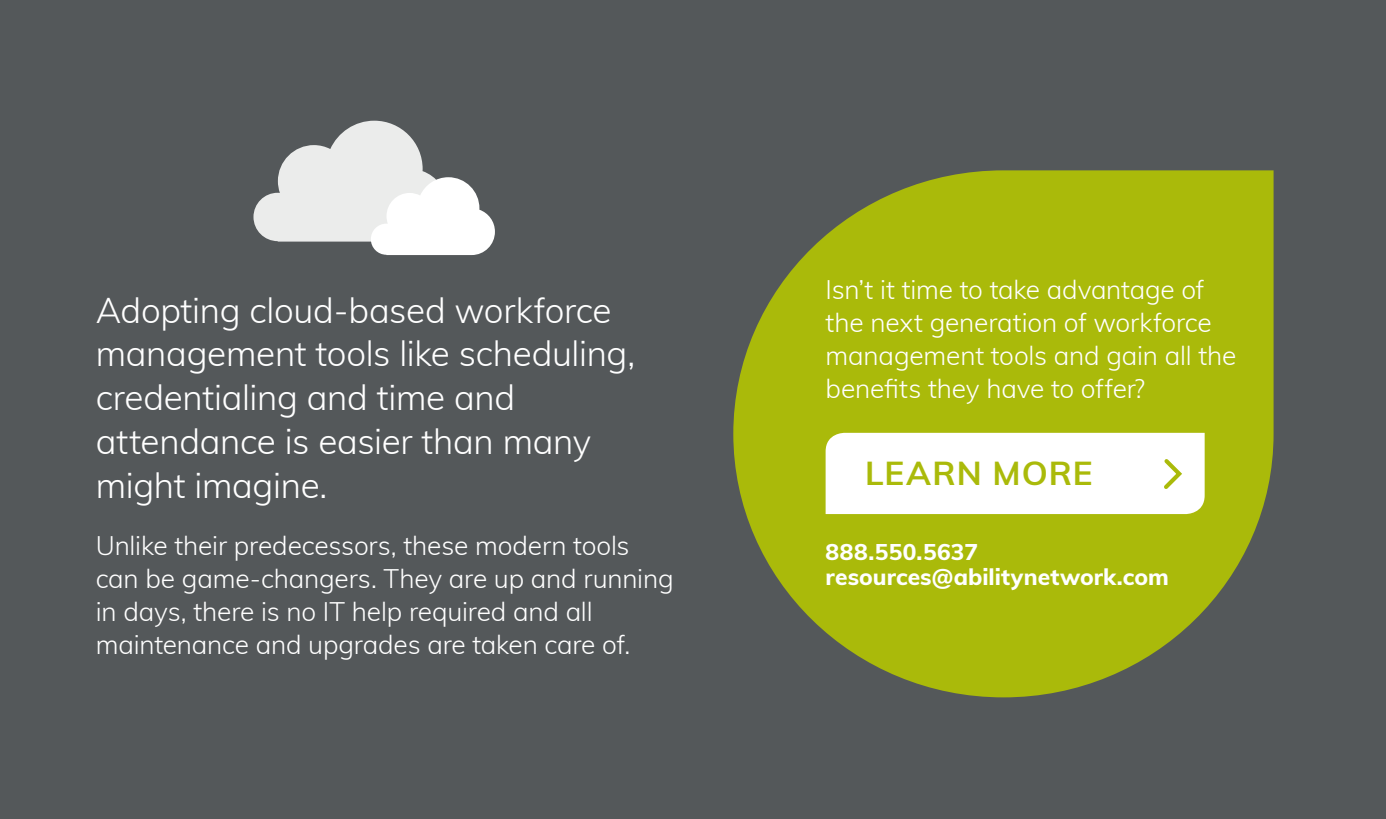
<style>
.page{position:relative;width:1386px;height:819px;background:#54585a}
.page>*{position:absolute;margin:0;border:0;box-sizing:border-box;transform-origin:0 0}
.Body{font:300 35px/43.8px "Muli";letter-spacing:-.01em;color:#fff}
.Headlines{font:700 33.25px "Muli";letter-spacing:.03em;color:#aaba0a}
.Body-2{font:300 26.25px/33.2px "Muli";letter-spacing:-.005em;color:#fff}
.Body-3{font:800 22.75px "Muli";color:#fff}
</style>
<div class="page">
<svg style="left:733px;top:170px;width:541px;height:527px;fill:#aaba0a"></svg>
<div style="left:826px;top:433px;width:379px;height:81px;background:#fff"></div>
<svg style="left:253px;top:121px;width:242px;height:134px"></svg>
<p class="Body" style="left:96px;top:287px;width:541px">Adopting cloud-based workforce management tools like scheduling, credentialing and time and attendance is easier than many might imagine.</p>
<p class="Body-2" style="left:96px;top:527px;width:579px">Unlike their predecessors, these modern tools can be game-changers. They are up and running in days, there is no IT help required and all maintenance and upgrades are taken care of.</p>
<p class="Body-2" style="left:826px;top:271px;width:412px">Isn’t it time to take advantage of the next generation of workforce management tools and gain all the benefits they have to offer?</p>
<p class="Headlines" style="left:865px;top:449px;width:229px">LEARN MORE</p>
<p class="Body-3" style="left:826px;top:535px;width:154px">888.550.5637</p>
<p class="Body-3" style="left:826px;top:560px;width:345px">resources@abilitynetwork.com</p>
</div>
